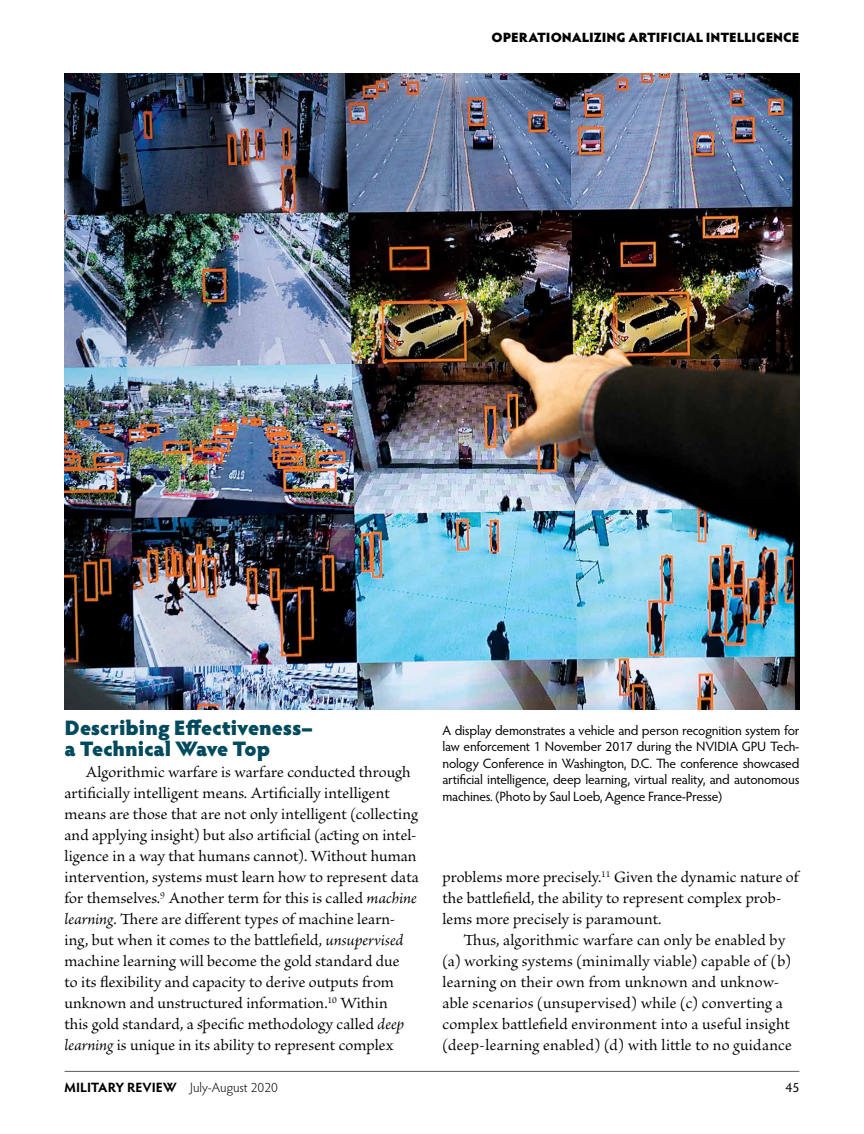
<style>
.page{position:relative;width:864px;height:1134px;background:#fff}
.page>*{position:absolute;margin:0;border:0;box-sizing:border-box;transform-origin:0 0}
.t1{font:900 21px/21px "Hypatia Sans Pro";letter-spacing:-.005em;color:#004a5d}
.t2{font:16.5px/21px "Brioso Pro";letter-spacing:.005em;color:#000}
.t3{font:13.5px/16.5px "Hypatia Sans Pro";letter-spacing:-.02em;color:#000;text-align:justify}
.t4{font:900 13.5px "Hypatia Sans Pro";letter-spacing:-.005em;color:#000}
.t5{font:300 13.5px "Hypatia Sans Pro";color:#000}
.s1{font-style:italic}
.s2{font-weight:700}
</style>
<div class="page">
<hr style="left:65px;top:1071px;width:734px;height:1px;background:#58595b">
<img style="left:64px;top:73px;width:736px;height:637px">
<p class="t4" style="left:491px;top:27px;width:310px">OPERATIONALIZING ARTIFICIAL INTELLIGENCE</p>
<p class="t1" style="left:64px;top:716px;width:250px">Describing Effectiveness– a Technical Wave Top</p>
<p class="t2" style="left:64px;top:762px;width:356px;text-indent:21px">Algorithmic warfare is warfare conducted through artificially intelligent means. Artificially intelligent means are those that are not only intelligent (collecting and applying insight) but also artificial (acting on intel&shy;ligence in a way that humans cannot). Without human intervention, systems must learn how to represent data for themselves.<sup>9</sup> Another term for this is called <span class="s1">machine learning</span>. There are different types of machine learn&shy;ing, but when it comes to the battlefield, <span class="s1">unsupervised </span>machine learning will become the gold standard due<br>to its flexibility and capacity to derive outputs from unknown and unstructured information.<sup>10</sup> Within<br>this gold standard, a specific methodology called <span class="s1">deep learning</span> is unique in its ability to represent complex</p>
<p class="t3" style="left:442px;top:722px;width:359px">A display demonstrates a vehicle and person recognition system for law enforcement 1 November 2017 during the NVIDIA GPU Tech&shy;nology Conference in Washington, D.C. The conference showcased artificial intelligence, deep learning, virtual reality, and autonomous machines. (Photo by Saul Loeb, Agence France-Presse)</p>
<p class="t2" style="left:442px;top:867px;width:358px">problems more precisely.<sup>11</sup> Given the dynamic nature of the battlefield, the ability to represent complex prob&shy;lems more precisely is paramount.</p>
<p class="t2" style="left:443px;top:930px;width:351px;text-indent:21px">Thus, algorithmic warfare can only be enabled by (a) working systems (minimally viable) capable of (b) learning on their own from unknown and unknow&shy;able scenarios (unsupervised) while (c) converting a complex battlefield environment into a useful insight (deep-learning enabled) (d) with little to no guidance</p>
<p class="t5" style="left:64px;top:1079px;width:215px"><span class="s2">MILITARY REVIEW</span> July-August 2020</p>
<p class="t3" style="left:786px;top:1079px;width:15px">45</p>
</div>
